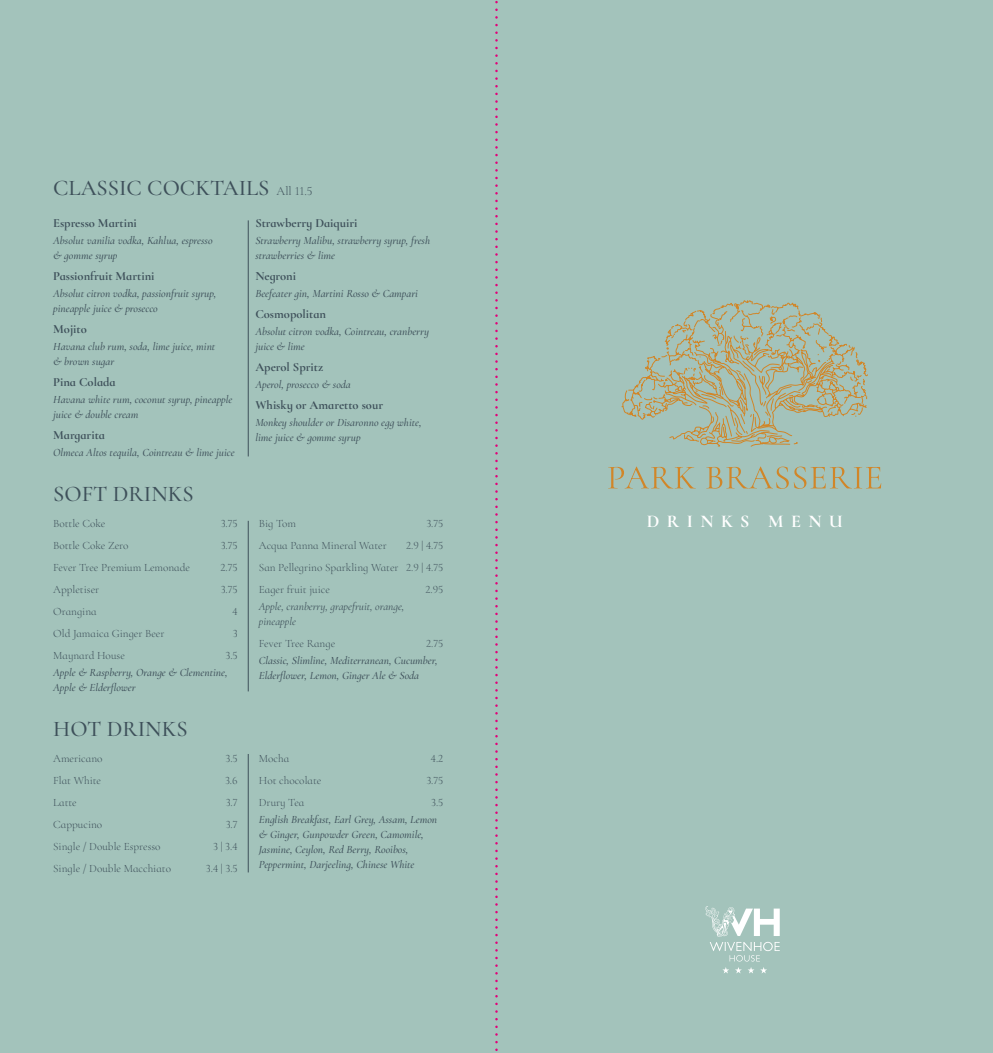
<style>
.page{position:relative;width:993px;height:1053px;background:#fff}
.page>*{position:absolute;margin:0;border:0;box-sizing:border-box;transform-origin:0 0}
.Header_Blue{font:500 22.5px "Cormorant Infant";color:#3e505a}
.Subtitle{font:700 18px "Cormorant Infant";letter-spacing:.41em;color:#fff}
.Cocktail{font:700 12.5px "Cormorant Infant";color:#3e505a}
.Body{font:300 12.5px "Cormorant Infant";color:#3e505a}
.Description_sm{font:italic 500 11.25px/15px "Cormorant Infant";color:#3e505a}
.Body_Sm_Blue{font:300 11.25px "Cormorant Infant";color:#3e505a}
.Description{font:italic 11.25px/15px "Cormorant Infant";color:#3e505a}
</style>
<div class="page">
<div style="left:0;top:0;width:992px;height:1052px;background:#a3c3bb"></div>
<svg style="left:705px;top:906px;width:74px;height:67px"></svg>
<hr style="left:248px;top:521px;width:1px;height:170px;background:#3e505a">
<hr style="left:248px;top:754px;width:1px;height:118px;background:#3e505a">
<hr style="left:248px;top:220px;width:1px;height:236px;background:#3e505a">
<svg style="left:608px;top:466px;width:273px;height:23px"></svg>
<svg style="left:621px;top:300px;width:247px;height:147px"></svg>
<svg style="left:495px;top:0;width:2px;height:1053px"></svg>
<p class="Header_Blue" style="left:53px;top:174px;width:218px">CLASSIC COCKTAILS</p>
<p class="Cocktail" style="left:53px;top:215px;width:85px">Espresso Martini</p>
<p class="Description_sm" style="left:53px;top:231px;width:161px">Absolut vanilia vodka, Kahlua, espresso &amp; gomme syrup</p>
<p class="Cocktail" style="left:53px;top:268px;width:103px">Passionfruit Martini</p>
<p class="Description_sm" style="left:53px;top:284px;width:165px">Absolut citron vodka, passionfruit syrup, pineapple juice &amp; prosecco</p>
<p class="Cocktail" style="left:53px;top:321px;width:35px">Mojito</p>
<p class="Description_sm" style="left:53px;top:337px;width:163px">Havana club rum, soda, lime juice, mint &amp; brown sugar</p>
<p class="Cocktail" style="left:53px;top:374px;width:64px">Pina Colada</p>
<p class="Description_sm" style="left:53px;top:390px;width:181px">Havana white rum, coconut syrup, pineapple juice &amp; double cream</p>
<p class="Cocktail" style="left:53px;top:427px;width:53px">Margarita</p>
<p class="Description_sm" style="left:53px;top:444px;width:183px">Olmeca Altos tequila, Cointreau &amp; lime juice</p>
<p class="Body" style="left:276px;top:183px;width:37px">All 11.5</p>
<p class="Cocktail" style="left:255px;top:215px;width:103px">Strawberry Daiquiri</p>
<p class="Description_sm" style="left:255px;top:231px;width:176px">Strawberry Malibu, strawberry syrup, fresh strawberries &amp; lime</p>
<p class="Cocktail" style="left:255px;top:268px;width:42px">Negroni</p>
<p class="Description_sm" style="left:255px;top:284px;width:164px">Beefeater gin, Martini Rosso &amp; Campari</p>
<p class="Cocktail" style="left:255px;top:306px;width:72px">Cosmopolitan</p>
<p class="Description_sm" style="left:255px;top:322px;width:175px">Absolut citron vodka, Cointreau, cranberry juice &amp; lime</p>
<p class="Cocktail" style="left:255px;top:359px;width:69px">Aperol Spritz</p>
<p class="Description_sm" style="left:255px;top:375px;width:97px">Aperol, prosecco &amp; soda</p>
<p class="Cocktail" style="left:255px;top:397px;width:129px">Whisky or Amaretto sour</p>
<p class="Description_sm" style="left:255px;top:414px;width:168px">Monkey shoulder or Disaronno egg white, lime juice &amp; gomme syrup</p>
<p class="Header_Blue" style="left:53px;top:479px;width:142px">SOFT DRINKS</p>
<p class="Body_Sm_Blue" style="left:53px;top:516px;width:54px">Bottle Coke</p>
<p class="Body_Sm_Blue" style="left:220px;top:516px;width:18px">3.75</p>
<p class="Body_Sm_Blue" style="left:53px;top:538px;width:77px">Bottle Coke Zero</p>
<p class="Body_Sm_Blue" style="left:220px;top:538px;width:18px">3.75</p>
<p class="Body_Sm_Blue" style="left:53px;top:560px;width:138px">Fever Tree Premium Lemonade</p>
<p class="Body_Sm_Blue" style="left:220px;top:560px;width:19px">2.75</p>
<p class="Body_Sm_Blue" style="left:53px;top:582px;width:48px">Appletiser</p>
<p class="Body_Sm_Blue" style="left:220px;top:582px;width:18px">3.75</p>
<p class="Body_Sm_Blue" style="left:53px;top:604px;width:45px">Orangina</p>
<p class="Body_Sm_Blue" style="left:232px;top:604px;width:7px">4</p>
<p class="Body_Sm_Blue" style="left:53px;top:626px;width:113px">Old Jamaica Ginger Beer</p>
<p class="Body_Sm_Blue" style="left:233px;top:626px;width:6px">3</p>
<p class="Body_Sm_Blue" style="left:53px;top:649px;width:73px">Maynard House</p>
<p class="Body_Sm_Blue" style="left:225px;top:649px;width:14px">3.5</p>
<p class="Description_sm" style="left:53px;top:664px;width:176px">Apple &amp; Raspberry, Orange &amp; Clementine,<br>Apple &amp; Elderflower</p>
<p class="Header_Blue" style="left:53px;top:714px;width:136px">HOT DRINKS</p>
<p class="Body_Sm_Blue" style="left:53px;top:751px;width:51px">Americano</p>
<p class="Body_Sm_Blue" style="left:225px;top:751px;width:14px">3.5</p>
<p class="Body_Sm_Blue" style="left:53px;top:773px;width:49px">Flat White</p>
<p class="Body_Sm_Blue" style="left:225px;top:773px;width:14px">3.6</p>
<p class="Body_Sm_Blue" style="left:53px;top:795px;width:25px">Latte</p>
<p class="Body_Sm_Blue" style="left:225px;top:795px;width:13px">3.7</p>
<p class="Body_Sm_Blue" style="left:53px;top:817px;width:51px">Cappucino</p>
<p class="Body_Sm_Blue" style="left:225px;top:817px;width:13px">3.7</p>
<p class="Body_Sm_Blue" style="left:53px;top:839px;width:109px">Single / Double Espresso</p>
<p class="Body_Sm_Blue" style="left:213px;top:839px;width:26px">3 | 3.4</p>
<p class="Body_Sm_Blue" style="left:53px;top:861px;width:119px">Single / Double Macchiato</p>
<p class="Body_Sm_Blue" style="left:206px;top:861px;width:33px">3.4 | 3.5</p>
<p class="Body_Sm_Blue" style="left:259px;top:516px;width:39px">Big Tom</p>
<p class="Body_Sm_Blue" style="left:426px;top:516px;width:18px">3.75</p>
<p class="Body_Sm_Blue" style="left:259px;top:538px;width:129px">Acqua Panna Mineral Water</p>
<p class="Body_Sm_Blue" style="left:406px;top:538px;width:39px">2.9 | 4.75</p>
<p class="Body_Sm_Blue" style="left:259px;top:560px;width:186px">San Pellegrino Sparkling Water 2.9 | 4.75</p>
<p class="Body_Sm_Blue" style="left:259px;top:582px;width:73px">Eager fruit juice</p>
<p class="Body_Sm_Blue" style="left:425px;top:582px;width:19px">2.95</p>
<p class="Description" style="left:259px;top:597px;width:147px">Apple, cranberry, grapefruit, orange, pineapple</p>
<p class="Body_Sm_Blue" style="left:259px;top:636px;width:78px">Fever Tree Range</p>
<p class="Body_Sm_Blue" style="left:426px;top:636px;width:19px">2.75</p>
<p class="Description_sm" style="left:259px;top:651px;width:180px">Classic, Slimline, Mediterranean, Cucumber,<br>Elderflower, Lemon, Ginger Ale &amp; Soda</p>
<p class="Body_Sm_Blue" style="left:259px;top:751px;width:32px">Mocha</p>
<p class="Body_Sm_Blue" style="left:430px;top:751px;width:14px">4.2</p>
<p class="Body_Sm_Blue" style="left:259px;top:773px;width:64px">Hot chocolate</p>
<p class="Body_Sm_Blue" style="left:426px;top:773px;width:18px">3.75</p>
<p class="Body_Sm_Blue" style="left:259px;top:795px;width:47px">Drury Tea</p>
<p class="Body_Sm_Blue" style="left:431px;top:795px;width:14px">3.5</p>
<p class="Description_sm" style="left:259px;top:810px;width:180px">English Breakfast, Earl Grey, Assam, Lemon &amp; Ginger, Gunpowder Green, Camomile, Jasmine, Ceylon, Red Berry, Rooibos, Peppermint, Darjeeling, Chinese White</p>
<p class="Subtitle" style="left:646px;top:510px;width:197px">DRINKS MENU</p>
</div>
